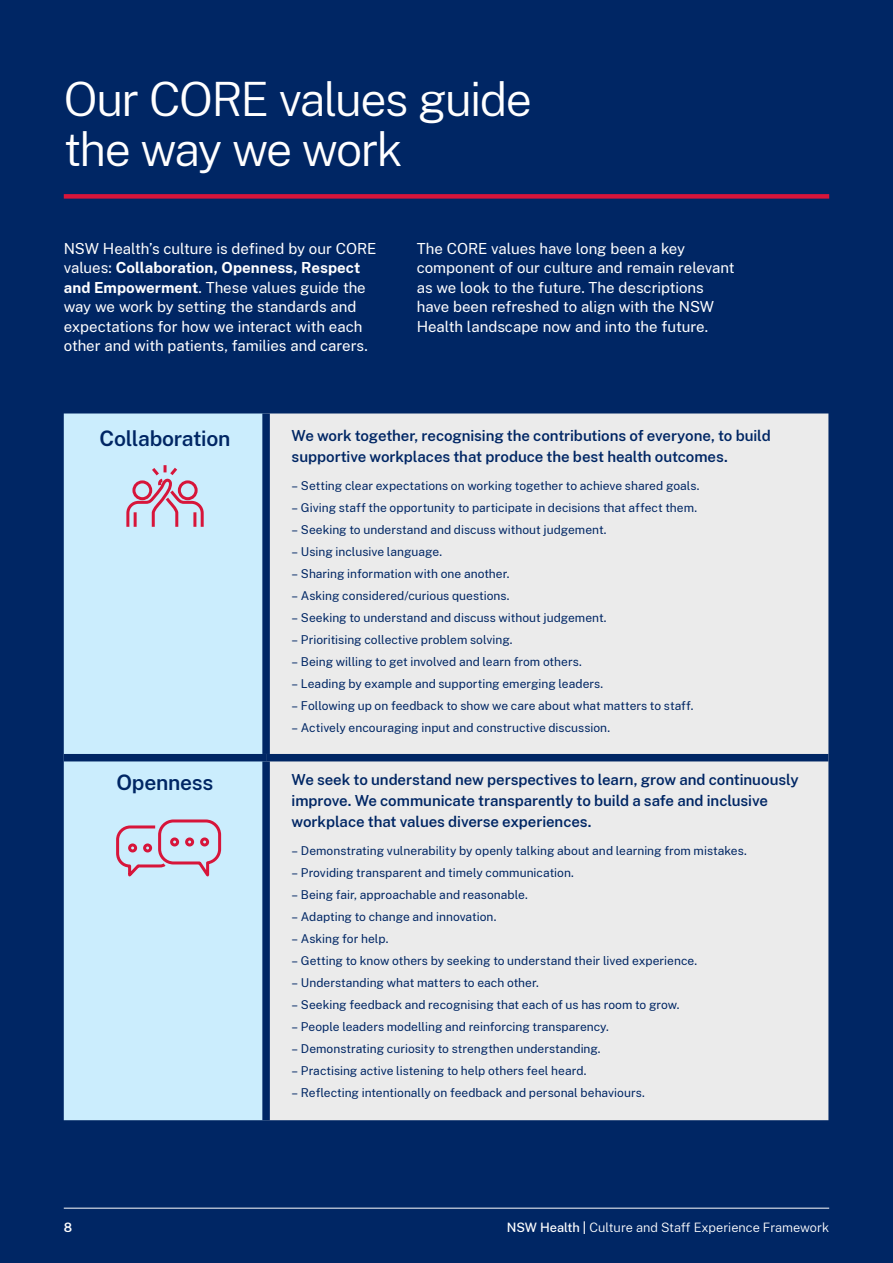
<style>
.page{position:relative;width:893px;height:1263px;background:#002664}
.page>*{position:absolute;margin:0;border:0;box-sizing:border-box;transform-origin:0 0}
.t1{font:300 46.5px/49.5px "Public Sans";letter-spacing:-.035em;color:#fff}
.t2{font:600 21px "Public Sans";letter-spacing:-.015em;color:#002664}
.t3{font:15px/19.5px "Public Sans";letter-spacing:-.005em;color:#fff}
.t4{font:600 15px/21px "Public Sans";letter-spacing:-.005em;color:#002664}
.t5{font:300 12.75px "Public Sans";color:#fff}
.t6{font:600 12.75px "Public Sans";color:#fff}
.t7{font:12px "Public Sans";color:#002664}
.s1{font-weight:700}
.s2{font-weight:500}
.s3{font-weight:600}
</style>
<div class="page">
<div style="left:64px;top:413px;width:198px;height:707px;background:#cbedfd"></div>
<div style="left:270px;top:413px;width:558px;height:707px;background:#ebebeb"></div>
<div style="left:64px;top:754px;width:202px;height:7px;background:#002664"></div>
<div style="left:266px;top:754px;width:562px;height:7px;background:#002664"></div>
<div style="left:64px;top:194px;width:765px;height:5px;background:#d7153a"></div>
<svg style="left:115px;top:818px;width:108px;height:67px;background:#cdc7db"></svg>
<hr style="left:64px;top:1208px;width:765px;height:1px;background:#fff">
<svg style="left:125px;top:462px;width:80px;height:68px;background:#cdc0d4"></svg>
<h1 class="t1" style="left:64px;top:73px;width:470px">Our CORE values guide the way we work</h1>
<p class="t3" style="left:64px;top:238px;width:314px">NSW Health’s culture is defined by our CORE values: <span class="s1">Collaboration, Openness, Respect and Empowerment</span>. These values guide the way we work by setting the standards and expectations for how we interact with each other and with patients, families and carers.</p>
<p class="t3" style="left:417px;top:238px;width:319px">The CORE values have long been a key component of our culture and remain relevant as we look to the future. The descriptions have been refreshed to align with the NSW Health landscape now and into the future.</p>
<h2 class="t2" style="left:100px;top:423px;width:132px">Collaboration</h2>
<p class="t4" style="left:292px;top:424px;width:481px">We work together, recognising the contributions of everyone, to build supportive workplaces that produce the best health outcomes.</p>
<p class="t7" style="left:292px;top:477px;width:409px">– Setting clear expectations on working together to achieve shared goals.</p>
<p class="t7" style="left:292px;top:499px;width:407px">– Giving staff the opportunity to participate in decisions that affect them.</p>
<p class="t7" style="left:292px;top:521px;width:316px">– Seeking to understand and discuss without judgement.</p>
<p class="t7" style="left:292px;top:543px;width:152px">– Using inclusive language.</p>
<p class="t7" style="left:292px;top:565px;width:219px">– Sharing information with one another.</p>
<p class="t7" style="left:292px;top:587px;width:219px">– Asking considered/curious questions.</p>
<p class="t7" style="left:292px;top:609px;width:316px">– Seeking to understand and discuss without judgement.</p>
<p class="t7" style="left:292px;top:631px;width:222px">– Prioritising collective problem solving.</p>
<p class="t7" style="left:292px;top:653px;width:292px">– Being willing to get involved and learn from others.</p>
<p class="t7" style="left:292px;top:675px;width:313px">– Leading by example and supporting emerging leaders.</p>
<p class="t7" style="left:292px;top:697px;width:403px">– Following up on feedback to show we care about what matters to staff.</p>
<p class="t7" style="left:292px;top:719px;width:320px">– Actively encouraging input and constructive discussion.</p>
<h2 class="t2" style="left:116px;top:768px;width:98px">Openness</h2>
<p class="t4" style="left:292px;top:768px;width:508px">We seek to understand new perspectives to learn, grow and continuously improve. We communicate transparently to build a safe and inclusive workplace that values diverse experiences.</p>
<p class="t7" style="left:292px;top:842px;width:457px">– Demonstrating vulnerability by openly talking about and learning from mistakes.</p>
<p class="t7" style="left:292px;top:864px;width:284px">– Providing transparent and timely communication.</p>
<p class="t7" style="left:292px;top:886px;width:238px">– Being fair, approachable and reasonable.</p>
<p class="t7" style="left:292px;top:908px;width:206px">– Adapting to change and innovation.</p>
<p class="t7" style="left:292px;top:930px;width:98px">– Asking for help.</p>
<p class="t7" style="left:292px;top:952px;width:407px">– Getting to know others by seeking to understand their lived experience.</p>
<p class="t7" style="left:292px;top:974px;width:249px">– Understanding what matters to each other.</p>
<p class="t7" style="left:292px;top:996px;width:390px">– Seeking feedback and recognising that each of us has room to grow.</p>
<p class="t7" style="left:292px;top:1018px;width:319px">– People leaders modelling and reinforcing transparency.</p>
<p class="t7" style="left:292px;top:1040px;width:311px">– Demonstrating curiosity to strengthen understanding.</p>
<p class="t7" style="left:292px;top:1062px;width:296px">– Practising active listening to help others feel heard.</p>
<p class="t7" style="left:292px;top:1084px;width:355px">– Reflecting intentionally on feedback and personal behaviours.</p>
<p class="t6" style="left:64px;top:1218px;width:10px">8</p>
<p class="t5" style="left:507px;top:1218px;width:324px"><span class="s2">NSW Health</span> <span class="s3">|</span> Culture and Staff Experience Framework</p>
</div>
